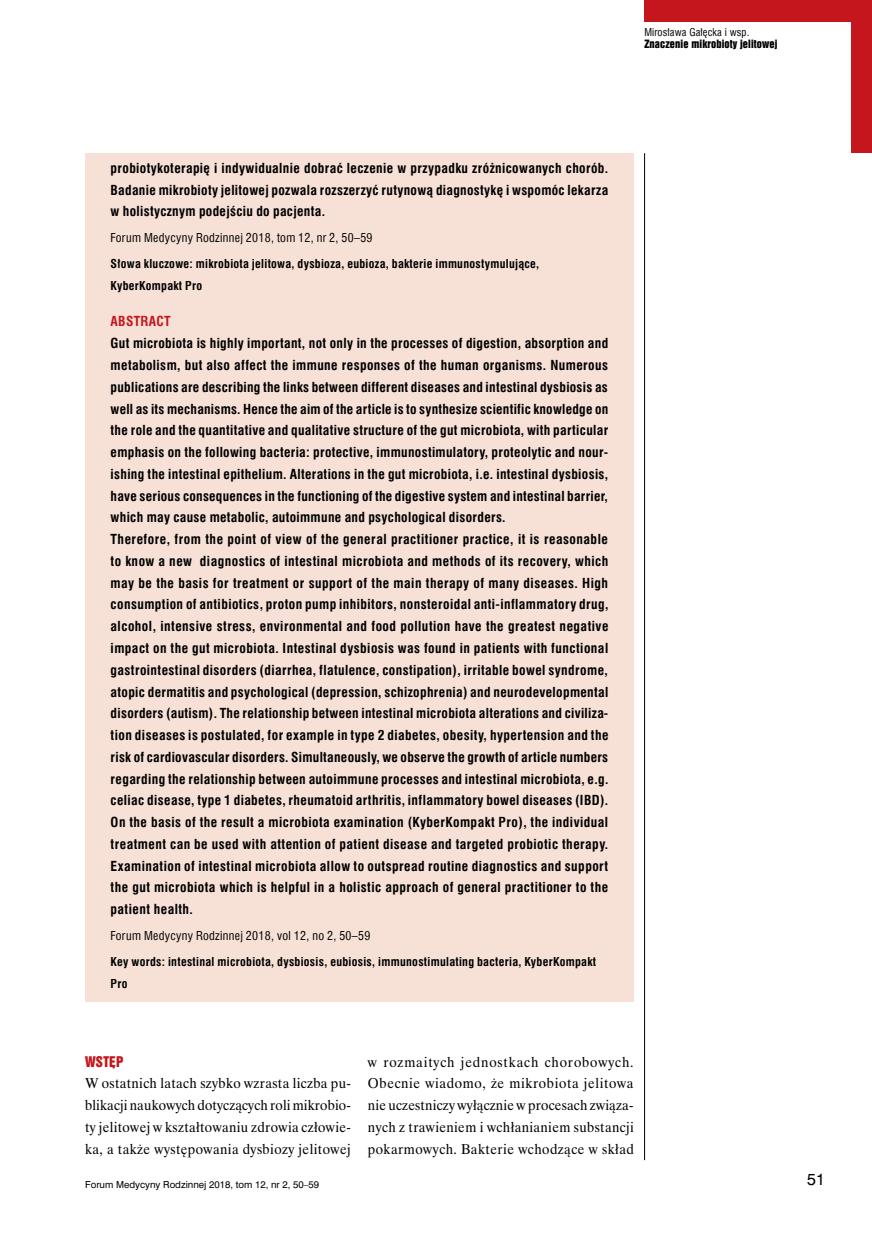
<style>
.page{position:relative;width:872px;height:1234px;background:#fff}
.page>*{position:absolute;margin:0;border:0;box-sizing:border-box;transform-origin:0 0}
.t1{font:15px "Swis 721 PL";color:#000}
._070_-_Tekst_-_pierw{font:14.25px/21.8px "Time Ibis EE";letter-spacing:.03em;color:#000;text-align:justify;scale:.95 1}
._033_-_Streszczenie{font:700 13.5px/21.8px "Swis 721 Cn EU";letter-spacing:.03em;color:#000;text-align:justify}
._032_-_Streszczenie{font:700 13.5px/21.8px "Swis 721 Cn EU";letter-spacing:.025em;color:#000;text-align:justify}
._031_-_Streszczenie{font:700 13.5px "Swis 721 Cn EU";letter-spacing:.025em;color:#c4161c}
._081_-_Śródtytuł_1{font:13.5px "Swis 921 EU";letter-spacing:.025em;color:#c4161c}
._034_-_Słowa_kluczow{font:700 12px/21.8px "Swis 721 Cn EU";letter-spacing:.025em;color:#000}
._034_-_adres_bibl_po{font:12px "Swis 721 Cn EU";letter-spacing:.025em;color:#000}
.t2{font:10.5px "Swis 921 EU";letter-spacing:.01em;color:#000}
.t3{font:10.5px "Swis 721 Cn EU";letter-spacing:.01em;color:#000}
.t4{font:9px "Swis 721 PL";color:#000}
</style>
<div class="page">
<hr style="left:644px;top:153px;width:1px;height:1006px;background:#000">
<div style="left:644px;top:0;width:228px;height:21px;background:#c4161c"></div>
<div style="left:850px;top:0;width:22px;height:153px;background:#c4161c"></div>
<div style="left:85px;top:153px;width:549px;height:847px;background:#f7e1d7"></div>
<p class="t3" style="left:644px;top:25px;width:106px">Mirosława Gałęcka i wsp.</p>
<p class="t2" style="left:644px;top:37px;width:134px">Znaczenie mikrobioty jelitowej</p>
<p class="_032_-_Streszczenie" style="left:111px;top:158px;width:499px">probiotykoterapię i indywidualnie dobrać leczenie w przypadku zróżnicowanych chorób.<br>Badanie mikrobioty jelitowej pozwala rozszerzyć rutynową diagnostykę i wspomóc lekarza w holistycznym podejściu do pacjenta.</p>
<p class="_034_-_adres_bibl_po" style="left:111px;top:230px;width:263px">Forum Medycyny Rodzinnej 2018, tom 12, nr 2, 50–59</p>
<p class="_034_-_Słowa_kluczow" style="left:111px;top:253px;width:430px">Słowa kluczowe: mikrobiota jelitowa, dysbioza, eubioza, bakterie immunostymulujące,<br>KyberKompakt Pro</p>
<p class="_031_-_Streszczenie" style="left:111px;top:313px;width:62px">ABSTRACT</p>
<p class="_033_-_Streszczenie" style="left:111px;top:333px;width:499px">Gut microbiota is highly important, not only in the processes of digestion, absorption and metabolism, but also affect the immune responses of the human organisms. Numerous publications are describing the links between different diseases and intestinal dysbiosis as well as its mechanisms. Hence the aim of the article is to synthesize scientific knowledge on the role and the quantitative and qualitative structure of the gut microbiota, with particular emphasis on the following bacteria: protective, immunostimulatory, proteolytic and nour&shy;ishing the intestinal epithelium. Alterations in the gut microbiota, i.e. intestinal dysbiosis, have serious consequences in the functioning of the digestive system and intestinal barrier, which may cause metabolic, autoimmune and psychological disorders.</p>
<p class="_033_-_Streszczenie" style="left:111px;top:529px;width:499px">Therefore, from the point of view of the general practitioner practice, it is reasonable to know a new diagnostics of intestinal microbiota and methods of its recovery, which may be the basis for treatment or support of the main therapy of many diseases. High consumption of antibiotics, proton pump inhibitors, nonsteroidal anti-inflammatory drug, alcohol, intensive stress, environmental and food pollution have the greatest negative impact on the gut microbiota. Intestinal dysbiosis was found in patients with functional gastrointestinal disorders (diarrhea, flatulence, constipation), irritable bowel syndrome, atopic dermatitis and psychological (depression, schizophrenia) and neurodevelopmental disorders (autism). The relationship between intestinal microbiota alterations and civiliza&shy;tion diseases is postulated, for example in type 2 diabetes, obesity, hypertension and the risk of cardiovascular disorders. Simultaneously, we observe the growth of article numbers regarding the relationship between autoimmune processes and intestinal microbiota, e.g. celiac disease, type 1 diabetes, rheumatoid arthritis, inflammatory bowel diseases (IBD).<br>On the basis of the result a microbiota examination (KyberKompakt Pro), the individual treatment can be used with attention of patient disease and targeted probiotic therapy.<br>Examination of intestinal microbiota allow to outspread routine diagnostics and support the gut microbiota which is helpful in a holistic approach of general practitioner to the patient health.</p>
<p class="_034_-_adres_bibl_po" style="left:111px;top:927px;width:261px">Forum Medycyny Rodzinnej 2018, vol 12, no 2, 50–59</p>
<p class="_034_-_Słowa_kluczow" style="left:111px;top:951px;width:487px">Key words: intestinal microbiota, dysbiosis, eubiosis, immunostimulating bacteria, KyberKompakt<br>Pro</p>
<p class="_081_-_Śródtytuł_1" style="left:85px;top:1052px;width:40px">WSTĘP</p>
<p class="_070_-_Tekst_-_pierw" style="left:85px;top:1072px;width:281px">W ostatnich latach szybko wzrasta liczba pu&shy;blikacji naukowych dotyczących roli mikrobio&shy;ty jelitowej w kształtowaniu zdrowia człowie&shy;ka, a także występowania dysbiozy jelitowej</p>
<p class="_070_-_Tekst_-_pierw" style="left:368px;top:1050px;width:281px">w rozmaitych jednostkach chorobowych.<br>Obecnie wiadomo, że mikrobiota jelitowa nie uczestniczy wyłącznie w procesach związa&shy;nych z trawieniem i wchłanianiem substancji pokarmowych. Bakterie wchodzące w skład</p>
<p class="t4" style="left:85px;top:1178px;width:236px">Forum Medycyny Rodzinnej 2018, tom 12, nr 2, 50–59</p>
<p class="t1" style="left:807px;top:1169px;width:19px">51</p>
</div>
